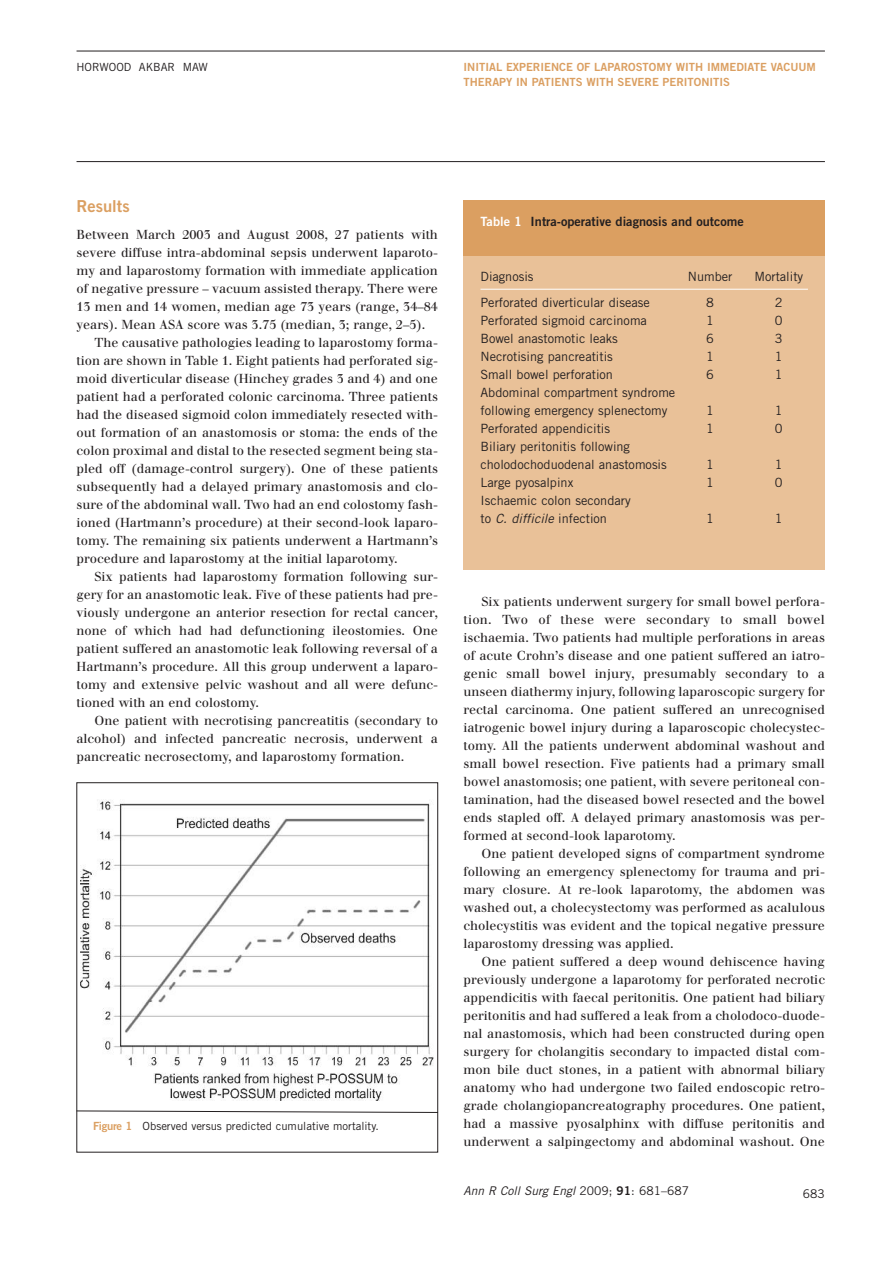
<style>
.page{position:relative;width:893px;height:1263px;background:#fff}
.page>*{position:absolute;margin:0;border:0;box-sizing:border-box;transform-origin:0 0}
.t1{font:16.5px "Trade Gothic Bold Two";color:#db9f61}
.t2{font:12.75px/18px "Walbaum";color:#231f20;text-align:justify}
.t3{font:12.75px/18px "Trade Gothic";color:#231f20}
.t4{font:12.75px "Trade Gothic Bold Two";color:#231f20}
.t5{font:italic 12px "Trade Gothic";color:#231f20}
.t6{font:12px "Trade Gothic";color:#231f20}
.t7{font:11.25px/15px "Trade Gothic Bold Two";color:#db9f61}
.t8{font:11.25px "Trade Gothic";color:#231f20}
.s1{font-family:"Trade Gothic Bold Two";color:#db9f61}
.s2{color:#fff}
.s3{font-style:italic}
.s4{font-style:normal}
.s5{font-family:"Trade Gothic Bold Two";font-style:normal}
</style>
<div class="page">
<hr style="left:77px;top:51px;width:748px;height:1px;background:#231f20">
<hr style="left:77px;top:161px;width:748px;height:1px;background:#231f20">
<div style="left:463px;top:254px;width:362px;height:316px;background:#e9c198"></div>
<hr style="left:480px;top:289px;width:328px;height:1px;background:#fff">
<div style="left:463px;top:200px;width:362px;height:55px;background:#db9f61"></div>
<img style="left:81px;top:800px;width:352px;height:301px">
<div style="left:77px;top:782px;width:361px;height:370px;border:1px solid #231f20"></div>
<svg style="left:76px;top:1110px;width:363px;height:3px"></svg>
<p class="t8" style="left:77px;top:63px;width:133px">HORWOOD AKBAR MAW</p>
<p class="t7" style="left:464px;top:61px;width:354px">INITIAL EXPERIENCE OF LAPAROSTOMY WITH IMMEDIATE VACUUM<br>THERAPY IN PATIENTS WITH SEVERE PERITONITIS</p>
<p class="t1" style="left:77px;top:200px;width:55px">Results</p>
<p class="t2" style="left:77px;top:227px;width:363px">Between March 2003 and August 2008, 27 patients with severe diffuse intra-abdominal sepsis underwent laparoto&shy;my and laparostomy formation with immediate application of negative pressure – vacuum assisted therapy. There were 13 men and 14 women, median age 73 years (range, 34–84 years). Mean ASA score was 3.75 (median, 3; range, 2–5).</p>
<p class="t2" style="left:77px;top:335px;width:363px;text-indent:18px">The causative pathologies leading to laparostomy forma&shy;tion are shown in Table 1. Eight patients had perforated sig&shy;moid diverticular disease (Hinchey grades 3 and 4) and one patient had a perforated colonic carcinoma. Three patients had the diseased sigmoid colon immediately resected with&shy;out formation of an anastomosis or stoma: the ends of the colon proximal and distal to the resected segment being sta&shy;pled off (damage-control surgery). One of these patients subsequently had a delayed primary anastomosis and clo&shy;sure of the abdominal wall. Two had an end colostomy fash&shy;ioned (Hartmann’s procedure) at their second-look laparo&shy;tomy. The remaining six patients underwent a Hartmann’s procedure and laparostomy at the initial laparotomy.</p>
<p class="t2" style="left:77px;top:569px;width:363px;text-indent:18px">Six patients had laparostomy formation following sur&shy;gery for an anastomotic leak. Five of these patients had pre&shy;viously undergone an anterior resection for rectal cancer, none of which had had defunctioning ileostomies. One patient suffered an anastomotic leak following reversal of a Hartmann’s procedure. All this group underwent a laparo&shy;tomy and extensive pelvic washout and all were defunc&shy;tioned with an end colostomy.</p>
<p class="t2" style="left:77px;top:713px;width:363px;text-indent:18px">One patient with necrotising pancreatitis (secondary to alcohol) and infected pancreatic necrosis, underwent a pancreatic necrosectomy, and laparostomy formation.</p>
<p class="t8" style="left:93px;top:1121px;width:287px"><span class="s1">Figure 1</span> Observed versus predicted cumulative mortality.</p>
<p class="t4" style="left:480px;top:217px;width:265px"><span class="s2">Table 1</span> Intra-operative diagnosis and outcome</p>
<p class="t3" style="left:480px;top:268px;width:55px">Diagnosis</p>
<p class="t3" style="left:688px;top:268px;width:46px">Number</p>
<p class="t3" style="left:754px;top:268px;width:50px">Mortality</p>
<p class="t3" style="left:480px;top:295px;width:171px">Perforated diverticular disease</p>
<p class="t3" style="left:706px;top:295px;width:9px">8</p>
<p class="t3" style="left:775px;top:295px;width:9px">2</p>
<p class="t3" style="left:480px;top:313px;width:168px">Perforated sigmoid carcinoma</p>
<p class="t3" style="left:706px;top:313px;width:9px">1</p>
<p class="t3" style="left:775px;top:313px;width:9px">0</p>
<p class="t3" style="left:480px;top:331px;width:139px">Bowel anastomotic leaks</p>
<p class="t3" style="left:706px;top:331px;width:9px">6</p>
<p class="t3" style="left:775px;top:331px;width:9px">3</p>
<p class="t3" style="left:480px;top:349px;width:134px">Necrotising pancreatitis</p>
<p class="t3" style="left:706px;top:349px;width:9px">1</p>
<p class="t3" style="left:775px;top:349px;width:9px">1</p>
<p class="t3" style="left:480px;top:367px;width:134px">Small bowel perforation</p>
<p class="t3" style="left:706px;top:367px;width:9px">6</p>
<p class="t3" style="left:775px;top:367px;width:9px">1</p>
<p class="t3" style="left:480px;top:385px;width:196px">Abdominal compartment syndrome following emergency splenectomy</p>
<p class="t3" style="left:706px;top:403px;width:9px">1</p>
<p class="t3" style="left:775px;top:403px;width:9px">1</p>
<p class="t3" style="left:480px;top:421px;width:131px">Perforated appendicitis</p>
<p class="t3" style="left:706px;top:421px;width:9px">1</p>
<p class="t3" style="left:775px;top:421px;width:9px">0</p>
<p class="t3" style="left:480px;top:439px;width:188px">Biliary peritonitis following cholodochoduodenal anastomosis</p>
<p class="t3" style="left:706px;top:457px;width:9px">1</p>
<p class="t3" style="left:775px;top:457px;width:9px">1</p>
<p class="t3" style="left:480px;top:475px;width:94px">Large pyosalpinx</p>
<p class="t3" style="left:706px;top:475px;width:9px">1</p>
<p class="t3" style="left:775px;top:475px;width:9px">0</p>
<p class="t3" style="left:480px;top:493px;width:152px">Ischaemic colon secondary to <span class="s3">C. difficile</span> infection</p>
<p class="t3" style="left:706px;top:511px;width:9px">1</p>
<p class="t3" style="left:775px;top:511px;width:9px">1</p>
<p class="t2" style="left:463px;top:594px;width:363px;text-indent:18px">Six patients underwent surgery for small bowel perfora&shy;tion. Two of these were secondary to small bowel ischaemia. Two patients had multiple perforations in areas of acute Crohn’s disease and one patient suffered an iatro&shy;genic small bowel injury, presumably secondary to a unseen diathermy injury, following laparoscopic surgery for rectal carcinoma. One patient suffered an unrecognised iatrogenic bowel injury during a laparoscopic cholecystec&shy;tomy. All the patients underwent abdominal washout and small bowel resection. Five patients had a primary small bowel anastomosis; one patient, with severe peritoneal con&shy;tamination, had the diseased bowel resected and the bowel ends stapled off. A delayed primary anastomosis was per&shy;formed at second-look laparotomy.</p>
<p class="t2" style="left:463px;top:846px;width:363px;text-indent:18px">One patient developed signs of compartment syndrome following an emergency splenectomy for trauma and pri&shy;mary closure. At re-look laparotomy, the abdomen was washed out, a cholecystectomy was performed as acalulous cholecystitis was evident and the topical negative pressure laparostomy dressing was applied.</p>
<p class="t2" style="left:463px;top:954px;width:363px;text-indent:18px">One patient suffered a deep wound dehiscence having previously undergone a laparotomy for perforated necrotic appendicitis with faecal peritonitis. One patient had biliary peritonitis and had suffered a leak from a cholodoco-duode&shy;nal anastomosis, which had been constructed during open surgery for cholangitis secondary to impacted distal com&shy;mon bile duct stones, in a patient with abnormal biliary anatomy who had undergone two failed endoscopic retro&shy;grade cholangiopancreatography procedures. One patient, had a massive pyosalphinx with diffuse peritonitis and underwent a salpingectomy and abdominal washout. One</p>
<p class="t5" style="left:463px;top:1186px;width:227px">Ann R Coll Surg Engl <span class="s4">2009;</span> <span class="s5">91</span><span class="s4">: 681–687</span></p>
<p class="t6" style="left:803px;top:1190px;width:23px">683</p>
</div>
